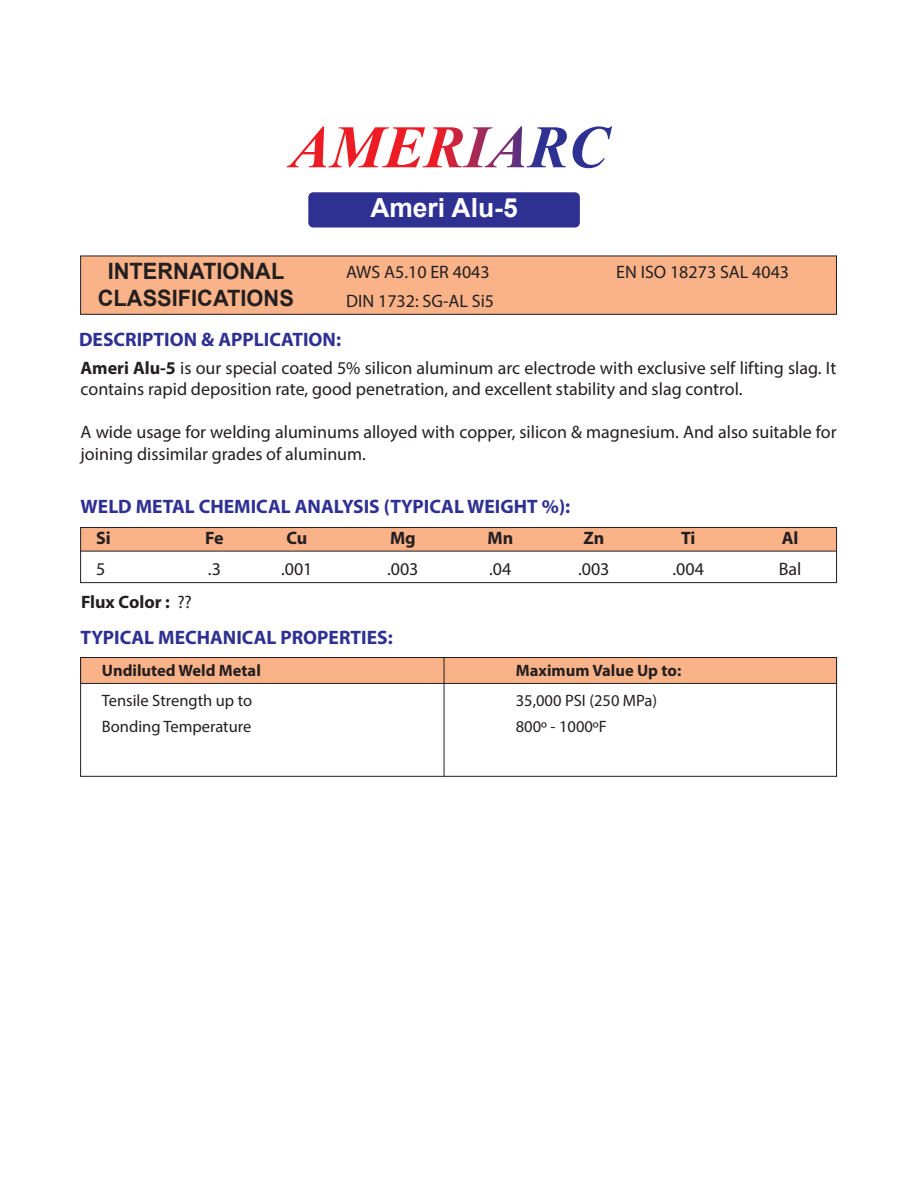
<style>
.page{position:relative;width:918px;height:1188px;background:#fff}
.page>*{position:absolute;margin:0;border:0;box-sizing:border-box;transform-origin:0 0}
.t1{font:700 26.4px "Arial";color:#fff}
.t2{font:700 22.5px/27.6px "Arial";color:#231f20;text-align:center}
.t3{font:700 19.5px "Myriad Pro";color:#2e3092}
.t4{font:18px/21.6px "Myriad Pro";color:#231f20}
.t5{font:700 18px "Myriad Pro";color:#231f20}
.t6{font:16.5px "Myriad Pro";color:#231f20}
.t7{font:700 16.5px "Myriad Pro";color:#231f20}
.s1{font-weight:700}
.s2{font-weight:400}
</style>
<div class="page">
<div style="left:81px;top:256px;width:755px;height:58px;background:#fab389"></div>
<svg style="left:286px;top:126px;width:326px;height:43px"></svg>
<div style="left:80px;top:256px;width:757px;height:59px;border:1px solid #231f20"></div>
<div style="left:81px;top:528px;width:756px;height:23px;background:#fab389"></div>
<div style="left:80px;top:527px;width:757px;height:56px;border:1px solid #231f20"></div>
<hr style="left:81px;top:551px;width:756px;height:1px;background:#231f20">
<div style="left:80px;top:657px;width:757px;height:120px;border:1px solid #231f20"></div>
<div style="left:80px;top:657px;width:757px;height:27px;background:#fab389;border:1px solid #231f20"></div>
<hr style="left:444px;top:658px;width:1px;height:118px;background:#231f20">
<div style="left:308px;top:192px;width:272px;height:36px;background:#2e3092;border-radius:5px"></div>
<h1 class="t1" style="left:370px;top:189px;width:149px">Ameri Alu-5</h1>
<p class="t2" style="left:98px;top:257px;width:198px">INTERNATIONAL<br>CLASSIFICATIONS</p>
<p class="t3" style="left:79px;top:326px;width:264px">DESCRIPTION &amp; APPLICATION:</p>
<p class="t4" style="left:81px;top:356px;width:757px"><span class="s1">Ameri Alu-5</span> is our special coated 5% silicon aluminum arc electrode with exclusive self lifting slag. It contains rapid deposition rate, good penetration, and excellent stability and slag control.</p>
<p class="t4" style="left:81px;top:421px;width:758px">A wide usage for welding aluminums alloyed with copper, silicon &amp; magnesium. And also suitable for joining dissimilar grades of aluminum.</p>
<p class="t3" style="left:81px;top:494px;width:491px">WELD METAL CHEMICAL ANALYSIS (TYPICAL WEIGHT %):</p>
<p class="t5" style="left:96px;top:527px;width:16px">Si</p>
<p class="t5" style="left:205px;top:527px;width:20px">Fe</p>
<p class="t5" style="left:286px;top:527px;width:22px">Cu</p>
<p class="t5" style="left:390px;top:527px;width:27px">Mg</p>
<p class="t5" style="left:487px;top:527px;width:27px">Mn</p>
<p class="t5" style="left:583px;top:527px;width:22px">Zn</p>
<p class="t5" style="left:681px;top:527px;width:16px">Ti</p>
<p class="t5" style="left:782px;top:527px;width:18px">Al</p>
<p class="t4" style="left:96px;top:558px;width:11px">5</p>
<p class="t4" style="left:208px;top:558px;width:14px">.3</p>
<p class="t4" style="left:281px;top:558px;width:33px">.001</p>
<p class="t4" style="left:387px;top:558px;width:33px">.003</p>
<p class="t4" style="left:489px;top:558px;width:24px">.04</p>
<p class="t4" style="left:578px;top:558px;width:33px">.003</p>
<p class="t4" style="left:673px;top:558px;width:33px">.004</p>
<p class="t4" style="left:779px;top:558px;width:24px">Bal</p>
<p class="t4" style="left:346px;top:261px;width:145px">AWS A5.10 ER 4043</p>
<p class="t4" style="left:616px;top:261px;width:175px">EN ISO 18273 SAL 4043</p>
<p class="t4" style="left:346px;top:290px;width:150px">DIN 1732: SG-AL Si5</p>
<p class="t5" style="left:81px;top:590px;width:112px">Flux Color : <span class="s2">??</span></p>
<p class="t3" style="left:81px;top:625px;width:314px">TYPICAL MECHANICAL PROPERTIES:</p>
<p class="t7" style="left:102px;top:659px;width:161px">Undiluted Weld Metal</p>
<p class="t7" style="left:516px;top:659px;width:167px">Maximum Value Up to:</p>
<p class="t6" style="left:102px;top:690px;width:152px">Tensile Strength up to</p>
<p class="t6" style="left:516px;top:690px;width:143px">35,000 PSI (250 MPa)</p>
<p class="t6" style="left:102px;top:717px;width:151px">Bonding Temperature</p>
<p class="t6" style="left:516px;top:717px;width:93px">800º - 1000ºF</p>
</div>
